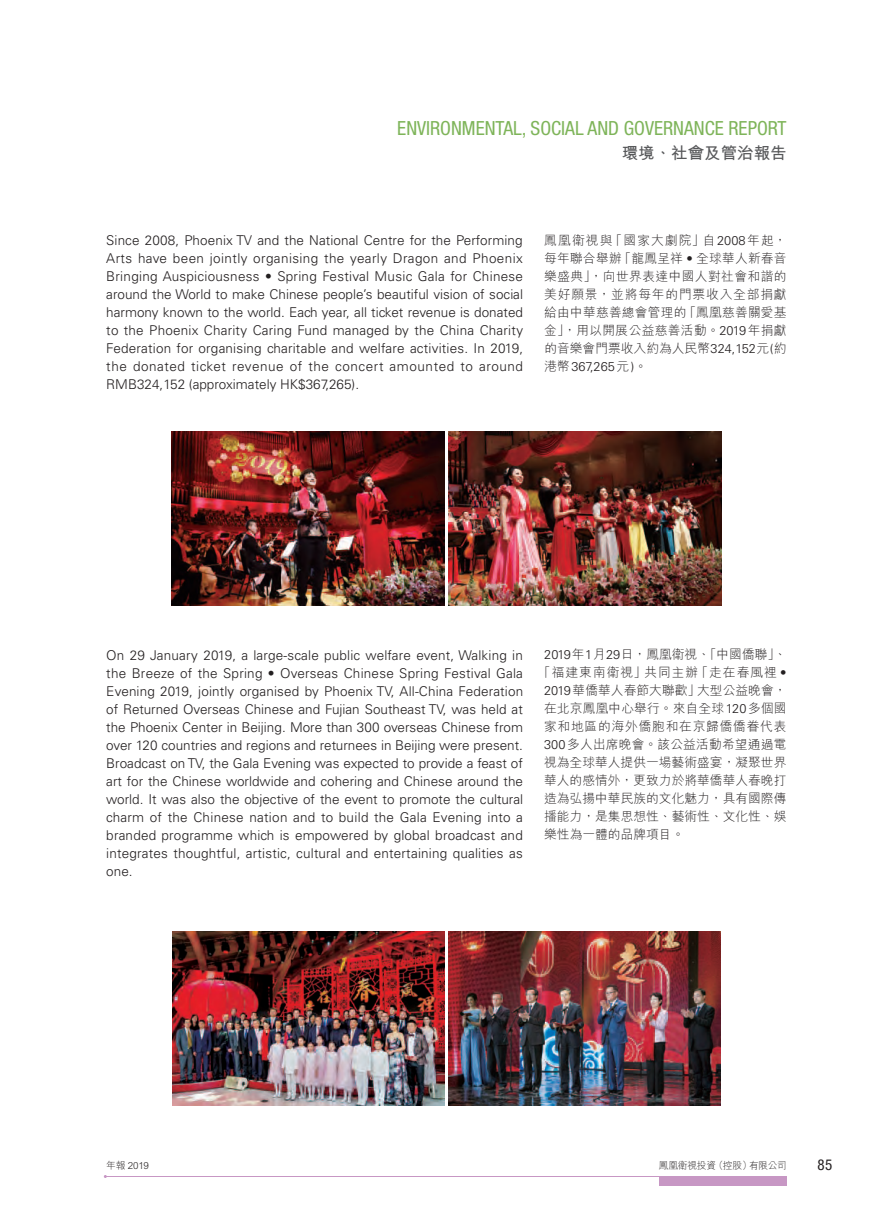
<style>
.page{position:relative;width:893px;height:1212px;background:#fff}
.page>*{position:absolute;margin:0;border:0;box-sizing:border-box;transform-origin:0 0}
.t1{font:condensed 19.5px "Helvetica Neue LT Std";color:#7eb459}
.t2{font:700 16.5px "M Hei HK";color:#57585a}
.t3{font:condensed 15px "Helvetica Neue LT Std";color:#231f20}
.t4{font:300 13.5px/18px "Univers LT Std";letter-spacing:.015em;color:#231f20;text-align:justify}
.t5{font:300 12.75px/18px "M Hei HK";color:#231f20;text-align:justify}
.t6{font:300 12.75px "M Hei HK";letter-spacing:.08em;color:#231f20}
.t7{font:300 12.75px "M Hei HK";letter-spacing:.06em;color:#231f20}
.t8{font:300 12.75px "Univers LT Std";color:#231f20}
.t9{font:300 9.75px "M Hei HK";letter-spacing:-.025em;color:#231f20}
.s1{font-family:"Univers LT Std"}
.s2{font-family:"M Hei HK"}
</style>
<div class="page">
<hr style="left:105px;top:1176px;width:682px;height:1px;background:#c797c4">
<div style="left:659px;top:1176px;width:128px;height:9px;background:#c797c4"></div>
<img style="left:172px;top:432px;width:272px;height:174px">
<img style="left:449px;top:432px;width:272px;height:174px">
<img style="left:172px;top:931px;width:272px;height:175px">
<img style="left:449px;top:931px;width:272px;height:174px">
<h1 class="t1" style="left:397px;top:117px;width:20px">ENVIRONMENTA</h1>
<h1 class="t1" style="left:513px;top:117px;width:37px">L, SOCIA</h1>
<h1 class="t1" style="left:575px;top:117px;width:60px">L AN D GOVERNANCE</h1>
<h1 class="t1" style="left:728px;top:117px;width:21px">REPORT</h1>
<p class="t2" style="left:622px;top:141px;width:167px">環境、社會及管治報告</p>
<p class="t4" style="left:106px;top:231px;width:418px">Since 2008, Phoenix TV and the National Centre for the Performing Arts have been jointly organising the yearly Dragon and Phoenix Bringing Auspiciousness • Spring Festival Music Gala for Chinese around the World to make Chinese people’s beautiful vision of social harmony known to the world. Each year, all ticket revenue is donated to the Phoenix Charity Caring Fund managed by the China Charity Federation for organising charitable and welfare activities. In 2019, the donated ticket revenue of the concert amounted to around RMB324,152 (approximately HK$367,265).</p>
<p class="t5" style="left:544px;top:231px;width:244px">鳳凰衛視與「國家大劇院」自<span class="s1">2008</span>年起，每年聯合舉辦「龍鳳呈祥 <span class="s1">•</span> 全球華人新春音樂盛典」，向世界表達中國人對社會和諧的美好願景，並將每年的門票收入全部捐獻給由中華慈善總會管理的「鳳凰慈善關愛基金」，用以開展公益慈善活動。<span class="s1">2019</span>年捐獻的音樂會門票收入約為人民幣<span class="s1">324,152</span>元<span class="s1">(</span>約</p>
<p class="t8" style="left:544px;top:358px;width:104px"><span class="s2">港幣</span>367,265<span class="s2">元</span>)<span class="s2">。</span></p>
<p class="t4" style="left:106px;top:646px;width:418px">On 29 January 2019, a large-scale public welfare event, Walking in the Breeze of the Spring • Overseas Chinese Spring Festival Gala Evening 2019, jointly organised by Phoenix TV, All-China Federation of Returned Overseas Chinese and Fujian Southeast TV, was held at the Phoenix Center in Beijing. More than 300 overseas Chinese from over 120 countries and regions and returnees in Beijing were present.<br>Broadcast on TV, the Gala Evening was expected to provide a feast of art for the Chinese worldwide and cohering and Chinese around the world. It was also the objective of the event to promote the cultural charm of the Chinese nation and to build the Gala Evening into a branded programme which is empowered by global broadcast and integrates thoughtful, artistic, cultural and entertaining qualities as one.</p>
<p class="t5" style="left:544px;top:645px;width:244px"><span class="s1">2019</span>年<span class="s1">1</span>月<span class="s1">29</span>日，鳳凰衛視、「中國僑聯」、</p>
<p class="t6" style="left:538px;top:666px;width:250px">「福建東南衛視」共同主辦「走在春風裡 <span class="s1">•</span></p>
<p class="t5" style="left:544px;top:681px;width:244px"><span class="s1">2019</span>華僑華人春節大聯歡」大型公益晚會，</p>
<p class="t5" style="left:544px;top:699px;width:244px">在北京鳳凰中心舉行。來自全球<span class="s1">120</span>多個國</p>
<p class="t7" style="left:544px;top:720px;width:244px">家和地區的海外僑胞和在京歸僑僑眷代表</p>
<p class="t5" style="left:544px;top:735px;width:244px"><span class="s1">300</span>多人出席晚會。該公益活動希望通過電</p>
<p class="t5" style="left:544px;top:753px;width:244px">視為全球華人提供一場藝術盛宴，凝聚世界</p>
<p class="t5" style="left:544px;top:771px;width:244px">華人的感情外，更致力於將華僑華人春晚打</p>
<p class="t5" style="left:544px;top:789px;width:244px">造為弘揚中華民族的文化魅力，具有國際傳</p>
<p class="t5" style="left:544px;top:807px;width:244px">播能力，是集思想性、藝術性、文化性、娛</p>
<p class="t5" style="left:544px;top:825px;width:142px">樂性為一體的品牌項目。</p>
<p class="t9" style="left:106px;top:1160px;width:44px">年報 2019</p>
<p class="t9" style="left:659px;top:1160px;width:129px">鳳凰衛視投資（控股）有限公司</p>
<p class="t3" style="left:818px;top:1156px;width:16px">85</p>
</div>
